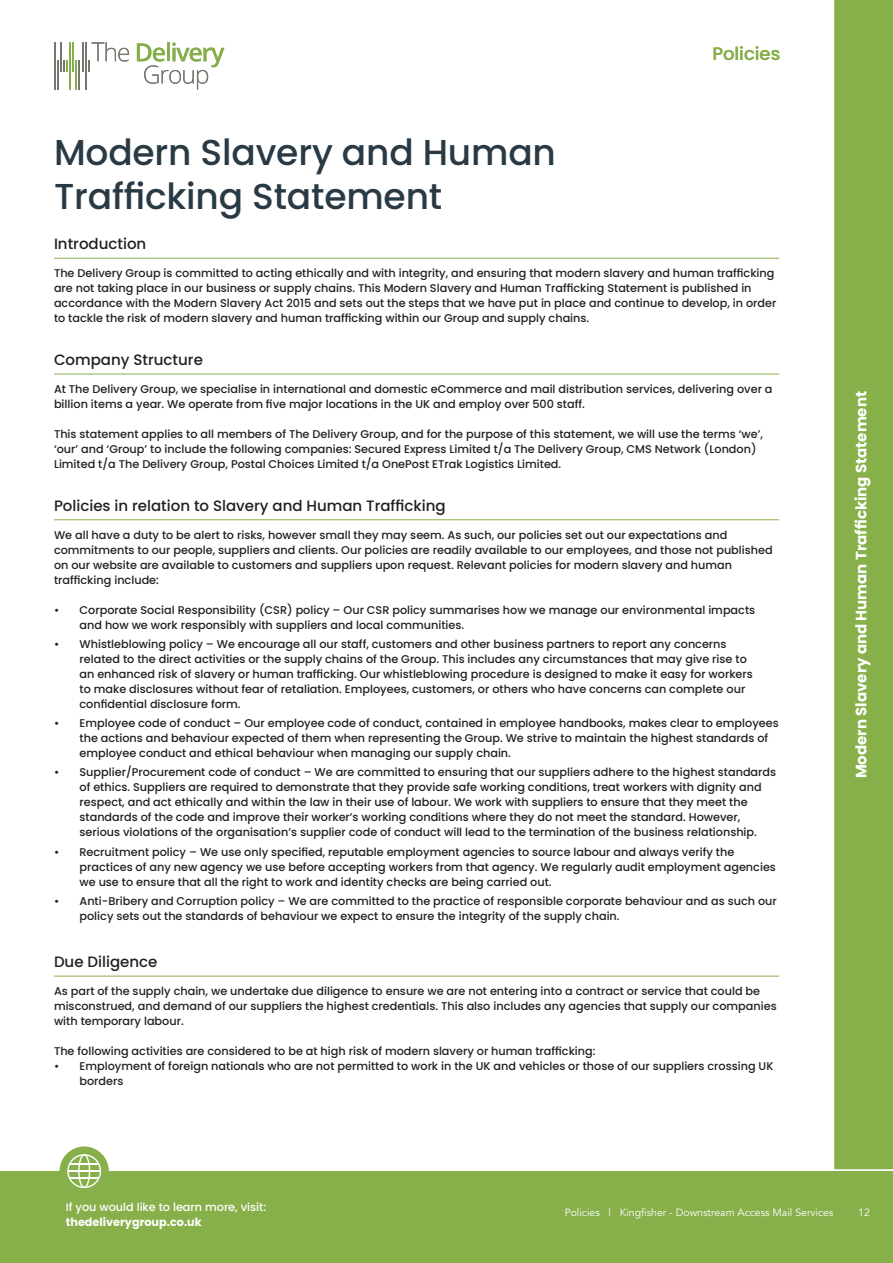
<style>
.page{position:relative;width:893px;height:1263px;background:#fff}
.page>*{position:absolute;margin:0;border:0;box-sizing:border-box;transform-origin:0 0}
.t1{font:500 36px/43.2px "Poppins";letter-spacing:-.005em;color:#293a45}
.t2{font:500 18px "Poppins";color:#87b04a}
.t3{font:500 15px "Poppins";color:#231f20}
.t4{font:700 15px "Poppins";color:#fff}
.t5{font:500 11.25px/15px "Poppins";color:#231f20}
.t6{font:500 11.25px "Poppins";color:#fff}
.t7{font:700 11.25px "Poppins";color:#fff}
.t8{font:10.5px "Avenir";color:#fff}
</style>
<div class="page">
<div style="left:833px;top:0;width:60px;height:1171px;background:#87b04a"></div>
<hr style="left:833px;top:1169px;width:60px;height:3px;background:#fff">
<hr style="left:833px;top:0;width:1px;height:1171px;background:#fff">
<div style="left:0;top:1171px;width:893px;height:92px;background:#87b04a"></div>
<div style="left:60px;top:1146px;width:49px;height:50px;background:#87b04a;border-radius:50%"></div>
<svg style="left:67px;top:1154px;width:34px;height:34px"></svg>
<hr style="left:68px;top:1170px;width:32px;height:2px;background:#fff">
<hr style="left:54px;top:258px;width:725px;height:1px;background:#87b04a">
<hr style="left:54px;top:374px;width:725px;height:1px;background:#87b04a">
<hr style="left:54px;top:519px;width:725px;height:1px;background:#87b04a">
<hr style="left:54px;top:976px;width:725px;height:1px;background:#87b04a">
<hr style="left:54px;top:42px;width:2px;height:48px;background:#73786e">
<hr style="left:57px;top:60px;width:2px;height:30px;background:#73786e">
<hr style="left:60px;top:42px;width:2px;height:30px;background:#73786e">
<hr style="left:79px;top:60px;width:1px;height:30px;background:#73786e">
<hr style="left:82px;top:42px;width:1px;height:30px;background:#73786e">
<hr style="left:85px;top:42px;width:1px;height:48px;background:#73786e">
<svg style="left:88px;top:42px;width:41px;height:30px"></svg>
<svg style="left:63px;top:60px;width:5px;height:12px"></svg>
<hr style="left:69px;top:42px;width:2px;height:48px;background:#86af4b">
<hr style="left:73px;top:42px;width:1px;height:30px;background:#86af4b">
<hr style="left:76px;top:60px;width:1px;height:30px;background:#86af4b">
<hr style="left:167px;top:42px;width:3px;height:19px;background:#86af4b">
<svg style="left:137px;top:43px;width:87px;height:46px"></svg>
<h2 class="t2" style="left:712px;top:43px;width:69px">Policies</h2>
<h1 class="t1" style="left:54px;top:131px;width:503px">Modern Slavery and Human<br>Trafficking Statement</h1>
<h3 class="t3" style="left:54px;top:235px;width:94px">Introduction</h3>
<p class="t5" style="left:54px;top:266px;width:724px">The Delivery Group is committed to acting ethically and with integrity, and ensuring that modern slavery and human trafficking are not taking place in our business or supply chains. This Modern Slavery and Human Trafficking Statement is published in accordance with the Modern Slavery Act 2015 and sets out the steps that we have put in place and continue to develop, in order to tackle the risk of modern slavery and human trafficking within our Group and supply chains.</p>
<h3 class="t3" style="left:54px;top:351px;width:150px">Company Structure</h3>
<p class="t5" style="left:54px;top:381px;width:720px">At The Delivery Group, we specialise in international and domestic eCommerce and mail distribution services, delivering over a billion items a year. We operate from five major locations in the UK and employ over 500 staff.</p>
<p class="t5" style="left:54px;top:426px;width:710px">This statement applies to all members of The Delivery Group, and for the purpose of this statement, we will use the terms ‘we’, ‘our’ and ‘Group’ to include the following companies: Secured Express Limited t/a The Delivery Group, CMS Network (London)<br>Limited t/a The Delivery Group, Postal Choices Limited t/a OnePost ETrak Logistics Limited.</p>
<h3 class="t3" style="left:54px;top:497px;width:393px">Policies in relation to Slavery and Human Trafficking</h3>
<p class="t5" style="left:54px;top:527px;width:720px">We all have a duty to be alert to risks, however small they may seem. As such, our policies set out our expectations and commitments to our people, suppliers and clients. Our policies are readily available to our employees, and those not published on our website are available to customers and suppliers upon request. Relevant policies for modern slavery and human trafficking include:</p>
<p class="t5" style="left:80px;top:602px;width:677px;text-indent:-26px">• Corporate Social Responsibility (CSR) policy – Our CSR policy summarises how we manage our environmental impacts and how we work responsibly with suppliers and local communities.</p>
<p class="t5" style="left:80px;top:636px;width:675px;text-indent:-26px">• Whistleblowing policy – We encourage all our staff, customers and other business partners to report any concerns related to the direct activities or the supply chains of the Group. This includes any circumstances that may give rise to an enhanced risk of slavery or human trafficking. Our whistleblowing procedure is designed to make it easy for workers to make disclosures without fear of retaliation. Employees, customers, or others who have concerns can complete our confidential disclosure form.</p>
<p class="t5" style="left:80px;top:716px;width:701px;text-indent:-26px">• Employee code of conduct – Our employee code of conduct, contained in employee handbooks, makes clear to employees the actions and behaviour expected of them when representing the Group. We strive to maintain the highest standards of employee conduct and ethical behaviour when managing our supply chain.</p>
<p class="t5" style="left:80px;top:765px;width:698px;text-indent:-26px">• Supplier/Procurement code of conduct – We are committed to ensuring that our suppliers adhere to the highest standards of ethics. Suppliers are required to demonstrate that they provide safe working conditions, treat workers with dignity and respect, and act ethically and within the law in their use of labour. We work with suppliers to ensure that they meet the standards of the code and improve their worker’s working conditions where they do not meet the standard. However, serious violations of the organisation’s supplier code of conduct will lead to the termination of the business relationship.</p>
<p class="t5" style="left:80px;top:844px;width:698px;text-indent:-26px">• Recruitment policy – We use only specified, reputable employment agencies to source labour and always verify the practices of any new agency we use before accepting workers from that agency. We regularly audit employment agencies we use to ensure that all the right to work and identity checks are being carried out.</p>
<p class="t5" style="left:80px;top:893px;width:699px;text-indent:-26px">• Anti-Bribery and Corruption policy – We are committed to the practice of responsible corporate behaviour and as such our policy sets out the standards of behaviour we expect to ensure the integrity of the supply chain.</p>
<h3 class="t3" style="left:54px;top:953px;width:105px">Due Diligence</h3>
<p class="t5" style="left:54px;top:983px;width:724px">As part of the supply chain, we undertake due diligence to ensure we are not entering into a contract or service that could be misconstrued, and demand of our suppliers the highest credentials. This also includes any agencies that supply our companies with temporary labour.</p>
<p class="t5" style="left:54px;top:1043px;width:543px">The following activities are considered to be at high risk of modern slavery or human trafficking:</p>
<p class="t5" style="left:80px;top:1058px;width:695px;text-indent:-26px">• Employment of foreign nationals who are not permitted to work in the UK and vehicles or those of our suppliers crossing UK borders</p>
<h3 class="t4" style="left:852px;top:778px;width:389px;rotate:-90deg">Modern Slavery and Human Trafficking Statement</h3>
<p class="t6" style="left:66px;top:1201px;width:202px">If you would like to learn more, visit:</p>
<p class="t7" style="left:66px;top:1216px;width:137px">thedeliverygroup.co.uk</p>
<p class="t8" style="left:565px;top:1206px;width:270px">Policies | Kingfisher - Downstream Access Mail Services</p>
<p class="t8" style="left:858px;top:1206px;width:13px">12</p>
</div>
